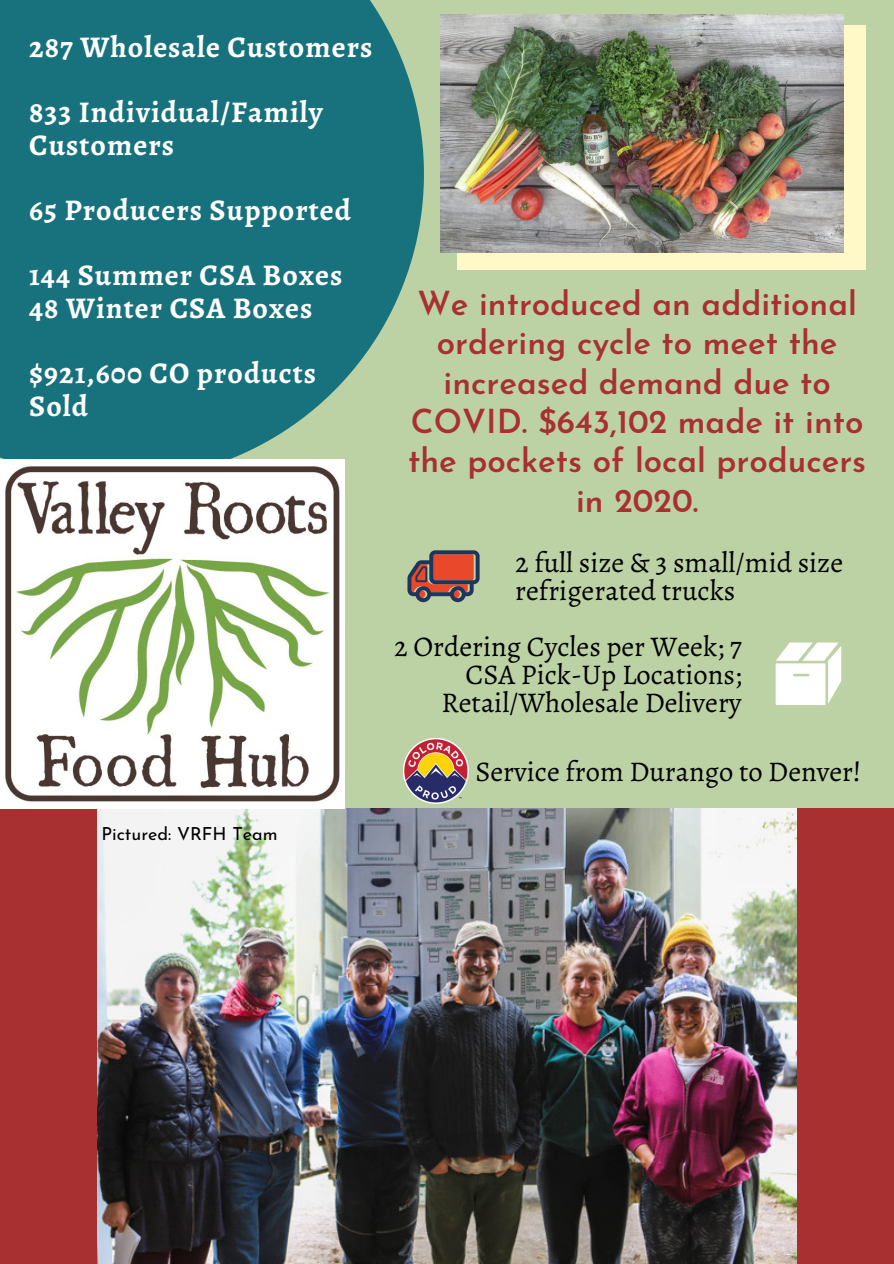
<style>
.page{position:relative;width:894px;height:1264px;background:#fff}
.page>*{position:absolute;margin:0;border:0;box-sizing:border-box;transform-origin:0 0}
.t1{font:600 33px/39.5px "Josefin Sans";color:#a83030;text-align:center}
.t2{font:700 30px/32.7px "Alegreya";letter-spacing:.035em;color:#fff}
.t3{font:28.5px/28.2px "Alegreya";color:#000}
.t4{font:18px "Josefin Sans";color:#000}
</style>
<div class="page">
<div style="left:0;top:0;width:893px;height:1263px;background:#bcd2a5"></div>
<div style="left:0;top:808px;width:893px;height:455px;background:#a83030"></div>
<img style="left:97px;top:808px;width:699px;height:455px">
<svg style="left:0;top:0;width:424px;height:460px;background:#267a80"></svg>
<div style="left:457px;top:25px;width:409px;height:245px;background:#fff9c7"></div>
<img style="left:0;top:460px;width:345px;height:348px">
<img style="left:440px;top:14px;width:403px;height:238px">
<svg style="left:407px;top:550px;width:72px;height:52px"></svg>
<svg style="left:775px;top:642px;width:66px;height:63px"></svg>
<img style="left:403px;top:738px;width:65px;height:65px">
<p class="t2" style="left:29px;top:30px;width:345px">287 Wholesale Customers</p>
<p class="t2" style="left:29px;top:96px;width:295px">833 Individual/Family<br>Customers</p>
<p class="t2" style="left:29px;top:194px;width:323px">65 Producers Supported</p>
<p class="t2" style="left:29px;top:259px;width:314px">144 Summer CSA Boxes</p>
<p class="t2" style="left:29px;top:292px;width:285px">48 Winter CSA Boxes</p>
<p class="t2" style="left:29px;top:357px;width:288px">$921,600 CO products</p>
<p class="t2" style="left:29px;top:390px;width:60px">Sold</p>
<p class="t4" style="left:101px;top:826px;width:178px">Pictured: VRFH Team</p>
<p class="t1" style="left:408px;top:287px;width:459px">We introduced an additional ordering cycle to meet the increased demand due to<br>COVID. $643,102 made it into the pockets of local producers in 2020.</p>
<p class="t3" style="left:515px;top:548px;width:329px">2 full size &amp; 3 small/mid size refrigerated trucks</p>
<p class="t3" style="left:394px;top:632px;width:349px;text-align:right">2 Ordering Cycles per Week; 7<br>CSA Pick-Up Locations;<br>Retail/Wholesale Delivery</p>
<p class="t3" style="left:475px;top:756px;width:387px">Service from Durango to Denver!</p>
</div>
